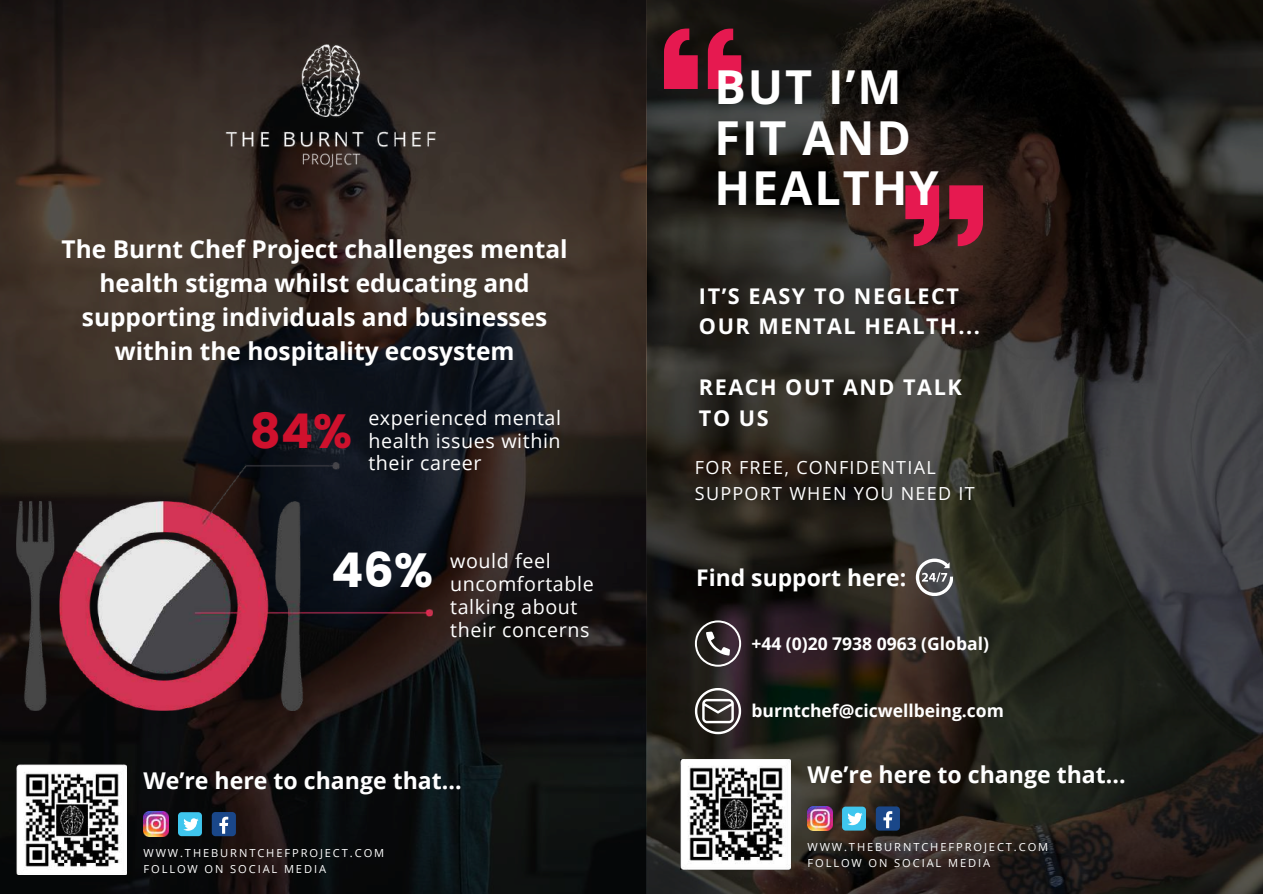
<style>
.page{position:relative;width:1263px;height:894px;background:#fff}
.page>*{position:absolute;margin:0;border:0;box-sizing:border-box;transform-origin:0 0}
.t1{font:47.85px "Poppins";color:#cf112d}
.t2{font:47.85px "Poppins";color:#fff}
.t3{font:700 46.8px/50.4px "Open Sans";letter-spacing:.04em;color:#fff}
.t4{font:700 24.45px/33.8px "Open Sans";color:#fff;text-align:center}
.t5{font:700 23.1px "Open Sans";color:#fff}
.t6{font:700 22.95px "Open Sans";color:#fff}
.t7{font:700 21.6px/30.3px "Open Sans";letter-spacing:.07em;color:#fff}
.t8{font:19.65px/22.8px "Open Sans";letter-spacing:.03em;color:#fff;text-align:justify}
.t9{font:18px/25.5px "Open Sans";letter-spacing:.07em;color:#fff}
.t10{font:700 17.55px "Open Sans";color:#fff}
.t11{font:11.1px "Open Sans";letter-spacing:.17em;color:#fff}
</style>
<div class="page">
<img style="left:0;top:0;width:1263px;height:893px">
<img style="left:184px;top:38px;width:293px;height:130px">
<img style="left:17px;top:462px;width:416px;height:248px">
<div style="left:212px;top:811px;width:24px;height:25px;background:#1a4789;border-radius:4px"></div>
<svg style="left:219px;top:816px;width:9px;height:17px"></svg>
<img style="left:144px;top:811px;width:24px;height:25px">
<div style="left:178px;top:812px;width:24px;height:23px;background:#3fc6ee;border-radius:4px"></div>
<svg style="left:183px;top:818px;width:16px;height:12px"></svg>
<img style="left:17px;top:764px;width:110px;height:110px">
<svg style="left:664px;top:28px;width:78px;height:61px;background:#9e1639"></svg>
<svg style="left:905px;top:185px;width:78px;height:61px;background:#a61a3c"></svg>
<svg style="left:695px;top:620px;width:46px;height:46px;background:#564d50"></svg>
<svg style="left:695px;top:687px;width:46px;height:47px"></svg>
<svg style="left:916px;top:558px;width:37px;height:37px"></svg>
<div style="left:876px;top:806px;width:24px;height:24px;background:#1a4789;border-radius:4px"></div>
<svg style="left:883px;top:811px;width:9px;height:16px"></svg>
<img style="left:807px;top:806px;width:25px;height:24px">
<div style="left:842px;top:806px;width:24px;height:24px;background:#3fc6ee;border-radius:4px"></div>
<svg style="left:847px;top:812px;width:16px;height:12px"></svg>
<img style="left:681px;top:758px;width:110px;height:111px">
<p class="t4" style="left:62px;top:232px;width:507px">The Burnt Chef Project challenges mental health stigma whilst educating and supporting individuals and businesses within the hospitality ecosystem</p>
<h1 class="t1" style="left:250px;top:403px;width:104px">84%</h1>
<p class="t8" style="left:368px;top:405px;width:194px">experienced mental health issues within their career</p>
<h1 class="t2" style="left:331px;top:542px;width:103px">46%</h1>
<p class="t8" style="left:450px;top:549px;width:145px;text-align:left">would feel uncomfortable talking about their concerns</p>
<p class="t5" style="left:144px;top:763px;width:320px">We’re here to change that...</p>
<p class="t11" style="left:144px;top:844px;width:242px">WWW.THEBURNTCHEFPROJECT.COM</p>
<p class="t11" style="left:144px;top:860px;width:184px">FOLLOW ON SOCIAL MEDIA</p>
<h2 class="t3" style="left:714px;top:61px;width:226px">BUT I’M<br>FIT AND<br>HEALTHY</h2>
<p class="t7" style="left:699px;top:280px;width:282px">IT’S EASY TO NEGLECT<br>OUR MENTAL HEALTH...</p>
<p class="t7" style="left:699px;top:371px;width:264px">REACH OUT AND TALK<br>TO US</p>
<p class="t9" style="left:695px;top:454px;width:281px">FOR FREE, CONFIDENTIAL<br>SUPPORT WHEN YOU NEED IT</p>
<p class="t6" style="left:696px;top:561px;width:211px">Find support here:</p>
<p class="t10" style="left:751px;top:630px;width:239px">+44 (0)20 7938 0963 (Global)</p>
<p class="t10" style="left:751px;top:698px;width:254px">burntchef@cicwellbeing.com</p>
<p class="t5" style="left:807px;top:758px;width:320px">We’re here to change that...</p>
<p class="t11" style="left:807px;top:838px;width:242px">WWW.THEBURNTCHEFPROJECT.COM</p>
<p class="t11" style="left:807px;top:855px;width:184px">FOLLOW ON SOCIAL MEDIA</p>
</div>
